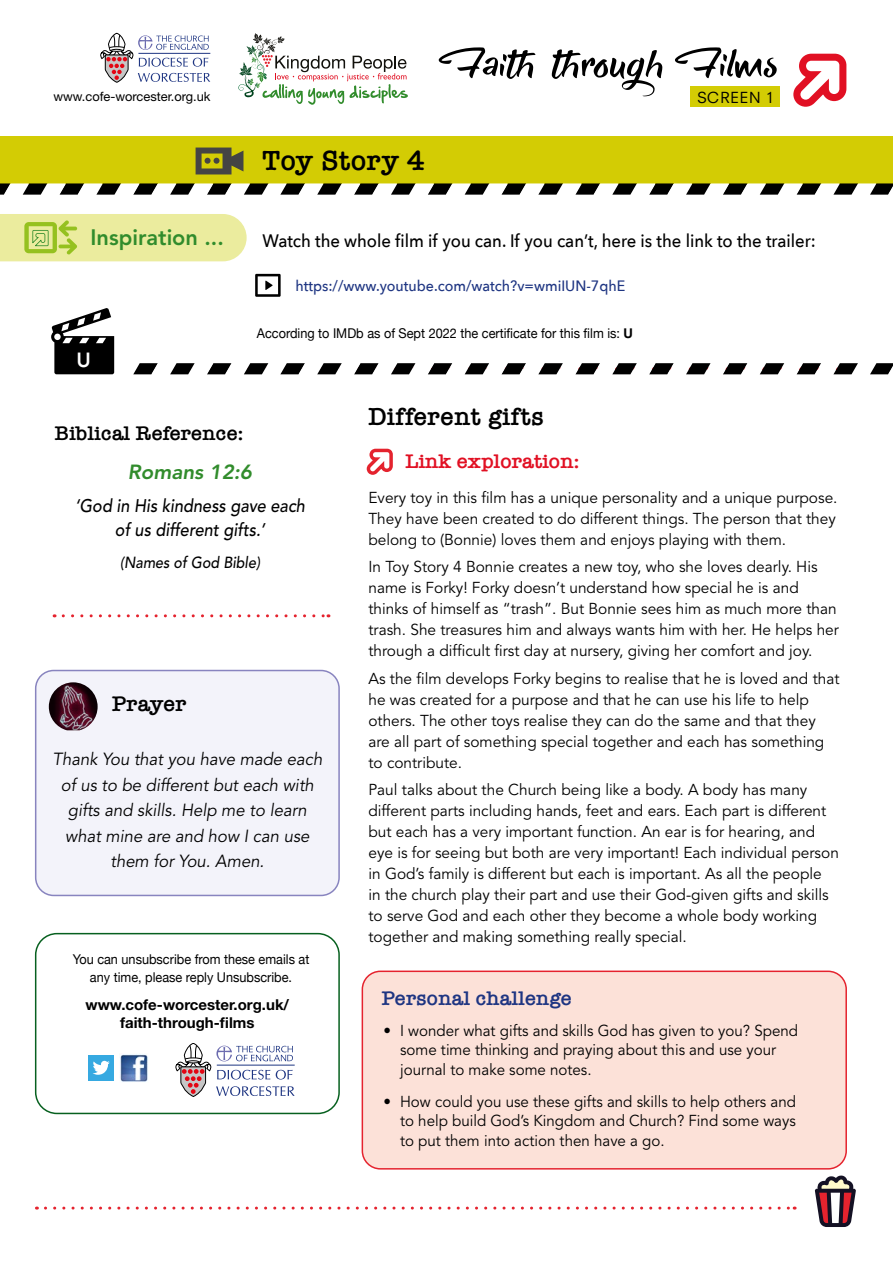
<style>
.page{position:relative;width:893px;height:1263px;background:#fff}
.page>*{position:absolute;margin:0;border:0;box-sizing:border-box;transform-origin:0 0}
.t1{font:600 28.5px "American Typewriter";letter-spacing:.015em;color:#000}
.t2{font:600 25.5px "American Typewriter";letter-spacing:.02em;color:#000}
.t3{font:800 22.2px "Avenir";color:#318c2c}
.t4{font:600 21.9px "American Typewriter";letter-spacing:.01em;color:#000}
.t5{font:600 20.4px "American Typewriter";letter-spacing:.01em;color:#000}
.t6{font:600 20.4px "American Typewriter";letter-spacing:.01em;color:#1e3582}
.t7{font:600 20.4px "American Typewriter";color:#e11023}
.t8{font:italic 800 20.4px "Avenir";color:#318c2c}
.t9{font:800 20.4px "Avenir";color:#fff}
.t10{font:italic 500 18.15px/24px "Avenir";color:#000;text-align:center;scale:.9 1}
.t11{font:500 18px "Avenir Next";color:#000;scale:.93 1}
.t12{font:italic 17.4px/25.5px "Avenir";color:#000;text-align:center;scale:.96 1}
.t13{font:italic 500 16.05px "Avenir";color:#000;scale:.9 1}
.t14{font:15.75px/21px "Avenir";color:#000}
.t15{font:15.75px/19.5px "Avenir";color:#000;scale:.96 1}
.t16{font:700 15px/18px "Helvetica Neue";color:#000;text-align:center}
.t17{font:500 15px "Avenir Next";color:#1e3582;scale:.95 1}
.t18{font:14.85px "Neuzeit S";letter-spacing:.07em;color:#000}
.t19{font:13.5px/18px "Helvetica Neue";color:#000;text-align:center;scale:.94 1}
.t20{font:12.9px "Helvetica Neue";color:#000}
.s1{font-weight:700}
</style>
<div class="page">
<div style="left:36px;top:670px;width:303px;height:225px;background:#f3f3fa;border-radius:18px"></div>
<div style="left:35px;top:670px;width:305px;height:226px;border:2px solid #8884bf;border-radius:18px"></div>
<div style="left:0;top:136px;width:893px;height:47px;background:#d3cc04"></div>
<svg style="left:45px;top:1206px;width:750px;height:3px"></svg>
<svg style="left:63px;top:614px;width:266px;height:3px"></svg>
<svg style="left:367px;top:449px;width:26px;height:26px"></svg>
<div style="left:362px;top:971px;width:484px;height:198px;background:#fce1d8;border-radius:18px"></div>
<div style="left:362px;top:970px;width:485px;height:199px;border:2px solid #e5232e;border-radius:18px"></div>
<img style="left:49px;top:682px;width:49px;height:48px">
<svg style="left:238px;top:33px;width:170px;height:72px"></svg>
<svg style="left:100px;top:33px;width:110px;height:50px"></svg>
<svg style="left:0;top:214px;width:247px;height:47px;background:#e4e997"></svg>
<div style="left:690px;top:86px;width:90px;height:21px;background:#d3cc04"></div>
<svg style="left:439px;top:47px;width:338px;height:49px"></svg>
<svg style="left:793px;top:54px;width:53px;height:53px"></svg>
<svg style="left:255px;top:274px;width:26px;height:23px"></svg>
<svg style="left:196px;top:148px;width:47px;height:26px"></svg>
<svg style="left:0;top:183px;width:893px;height:12px"></svg>
<svg style="left:133px;top:363px;width:760px;height:11px"></svg>
<svg style="left:51px;top:308px;width:63px;height:66px"></svg>
<div style="left:58px;top:345px;width:50px;height:29px;background:#000"></div>
<div style="left:35px;top:933px;width:305px;height:181px;border:2px solid #07601f;border-radius:21px"></div>
<div style="left:88px;top:1055px;width:26px;height:26px;background:#36a9e1"></div>
<img style="left:120px;top:1054px;width:28px;height:28px">
<svg style="left:93px;top:1061px;width:17px;height:14px"></svg>
<svg style="left:176px;top:1043px;width:119px;height:54px"></svg>
<svg style="left:815px;top:1175px;width:41px;height:52px"></svg>
<p class="t20" style="left:53px;top:88px;width:158px">www.cofe-worcester.org.uk</p>
<h3 class="t3" style="left:91px;top:224px;width:135px">Inspiration ...</h3>
<p class="t9" style="left:77px;top:348px;width:16px">U</p>
<h1 class="t1" style="left:263px;top:138px;width:164px">Toy Story 4</h1>
<p class="t18" style="left:697px;top:88px;width:79px">SCREEN 1</p>
<p class="t11" style="left:263px;top:226px;width:596px">Watch the whole film if you can. If you can’t, here is the link to the trailer:</p>
<p class="t17" style="left:296px;top:273px;width:349px">https://www.youtube.com/watch?v=wmiIUN-7qhE</p>
<p class="t19" style="left:257px;top:325px;width:402px">According to IMDb as of Sept 2022 the certificate for this film is: <span class="s1">U</span></p>
<p class="t5" style="left:55px;top:417px;width:190px">Biblical Reference:</p>
<p class="t8" style="left:128px;top:460px;width:126px">Romans 12:6</p>
<p class="t10" style="left:75px;top:494px;width:257px">‘God in His kindness gave each of us different gifts.’</p>
<p class="t13" style="left:120px;top:553px;width:157px">(Names of God Bible)</p>
<h3 class="t4" style="left:112px;top:687px;width:76px">Prayer</h3>
<p class="t12" style="left:52px;top:747px;width:283px">Thank You that you have made each of us to be different but each with gifts and skills. Help me to learn what mine are and how I can use them for You. Amen.</p>
<p class="t19" style="left:73px;top:951px;width:253px">You can unsubscribe from these emails at any time, please reply Unsubscribe.</p>
<p class="t16" style="left:86px;top:995px;width:205px">www.cofe-worcester.org.uk/ faith-through-films</p>
<h2 class="t2" style="left:368px;top:397px;width:177px">Different gifts</h2>
<p class="t7" style="left:405px;top:445px;width:176px">Link exploration:</p>
<p class="t14" style="left:368px;top:488px;width:471px;text-align:justify">Every toy in this film has a unique personality and a unique purpose.<br>They have been created to do different things. The person that they belong to (Bonnie) loves them and enjoys playing with them.</p>
<p class="t14" style="left:368px;top:557px;width:472px">In Toy Story 4 Bonnie creates a new toy, who she loves dearly. His name is Forky! Forky doesn’t understand how special he is and thinks of himself as “trash”. But Bonnie sees him as much more than trash. She treasures him and always wants him with her. He helps her through a difficult first day at nursery, giving her comfort and joy.</p>
<p class="t14" style="left:368px;top:668px;width:473px">As the film develops Forky begins to realise that he is loved and that he was created for a purpose and that he can use his life to help others. The other toys realise they can do the same and that they are all part of something special together and each has something to contribute.</p>
<p class="t14" style="left:368px;top:780px;width:472px">Paul talks about the Church being like a body. A body has many different parts including hands, feet and ears. Each part is different but each has a very important function. An ear is for hearing, and eye is for seeing but both are very important! Each individual person in God’s family is different but each is important. As all the people<br>in the church play their part and use their God-given gifts and skills to serve God and each other they become a whole body working together and making something really special.</p>
<p class="t6" style="left:382px;top:983px;width:192px">Personal challenge</p>
<p class="t15" style="left:400px;top:1021px;width:416px;text-indent:-16px">• I wonder what gifts and skills God has given to you? Spend some time thinking and praying about this and use your journal to make some notes.</p>
<p class="t15" style="left:400px;top:1092px;width:414px;text-align:justify;text-indent:-16px">• How could you use these gifts and skills to help others and to help build God’s Kingdom and Church? Find some ways to put them into action then have a go.</p>
</div>
